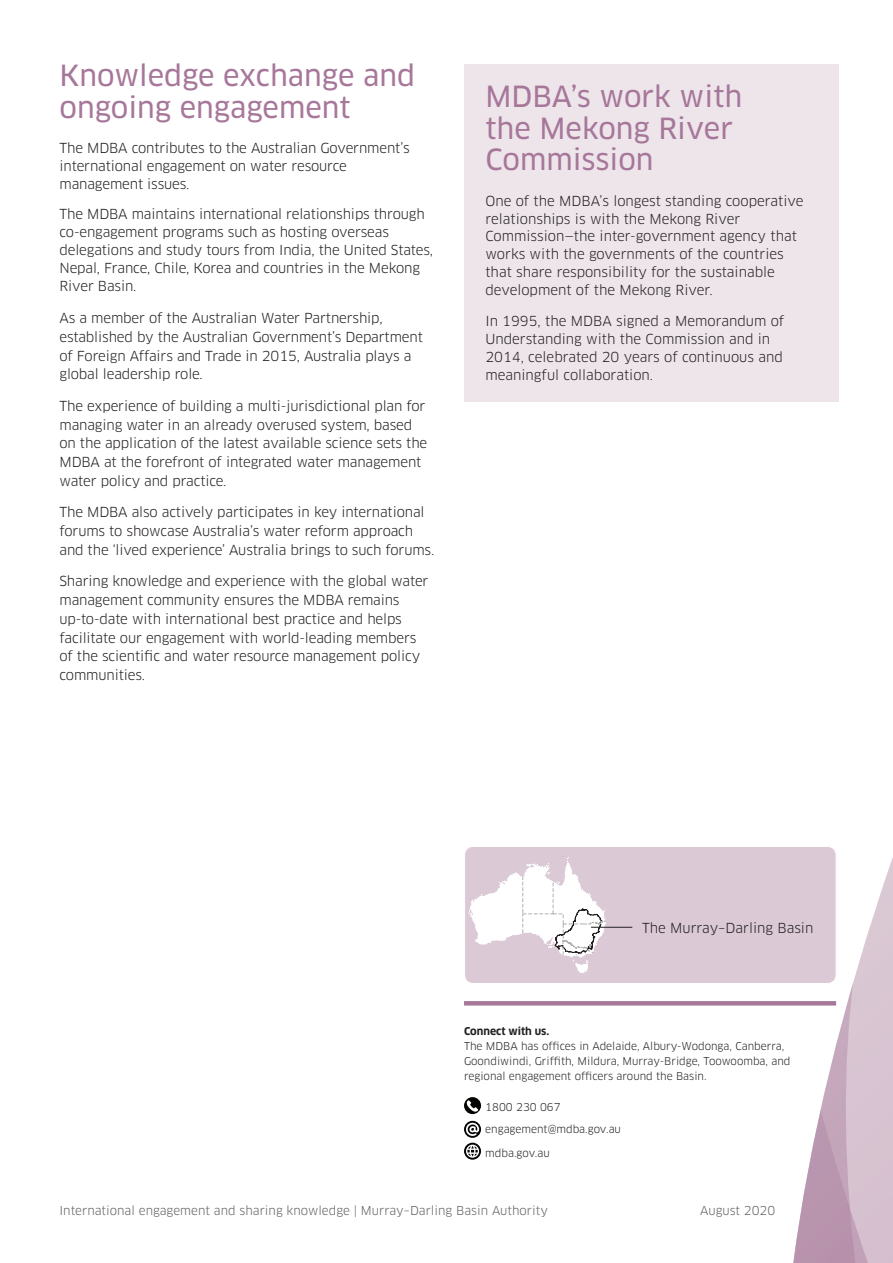
<style>
.page{position:relative;width:893px;height:1263px;background:#fff}
.page>*{position:absolute;margin:0;border:0;box-sizing:border-box;transform-origin:0 0}
.t1{font:28.5px/31.5px "Clan OT News";color:#a7779a}
.t2{font:13.5px/18px "Clan OT";letter-spacing:-.01em;color:#231f20}
.t3{font:12px "Clan OT";color:#616164}
.t4{font:10.5px/15px "Clan OT";color:#231f20}
.t5{font:700 10.5px "Clan OT";color:#231f20}
</style>
<div class="page">
<div style="left:464px;top:64px;width:375px;height:337px;background:#eee5eb"></div>
<svg style="left:793px;top:857px;width:100px;height:406px"></svg>
<hr style="left:464px;top:1001px;width:372px;height:4px;background:#a7779a">
<svg style="left:464px;top:1097px;width:17px;height:17px"></svg>
<svg style="left:464px;top:1121px;width:17px;height:39px"></svg>
<svg style="left:465px;top:847px;width:372px;height:137px"></svg>
<hr style="left:591px;top:927px;width:41px;height:1px;background:#231f20">
<h1 class="t1" style="left:60px;top:60px;width:357px">Knowledge exchange and ongoing engagement</h1>
<p class="t2" style="left:60px;top:139px;width:352px">The MDBA contributes to the Australian Government’s international engagement on water resource management issues.</p>
<p class="t2" style="left:60px;top:205px;width:375px">The MDBA maintains international relationships through co-engagement programs such as hosting overseas delegations and study tours from India, the United States, Nepal, France, Chile, Korea and countries in the Mekong River Basin.</p>
<p class="t2" style="left:60px;top:309px;width:365px;line-height:18.8px">As a member of the Australian Water Partnership, established by the Australian Government’s Department of Foreign Affairs and Trade in 2015, Australia plays a global leadership role.</p>
<p class="t2" style="left:60px;top:396px;width:369px;line-height:18.8px">The experience of building a multi-jurisdictional plan for managing water in an already overused system, based on the application of the latest available science sets the MDBA at the forefront of integrated water management water policy and practice.</p>
<p class="t2" style="left:60px;top:503px;width:376px;line-height:18.8px">The MDBA also actively participates in key international forums to showcase Australia’s water reform approach and the ‘lived experience’ Australia brings to such forums.</p>
<p class="t2" style="left:60px;top:572px;width:370px;line-height:18.8px">Sharing knowledge and experience with the global water management community ensures the MDBA remains up-to-date with international best practice and helps facilitate our engagement with world-leading members of the scientific and water resource management policy communities.</p>
<h1 class="t1" style="left:485px;top:81px;width:258px">MDBA’s work with the Mekong River<br>Commission</h1>
<p class="t2" style="left:485px;top:192px;width:320px">One of the MDBA’s longest standing cooperative relationships is with the Mekong River Commission—the inter-government agency that works with the governments of the countries that share responsibility for the sustainable development of the Mekong River.</p>
<p class="t2" style="left:485px;top:312px;width:300px">In 1995, the MDBA signed a Memorandum of Understanding with the Commission and in 2014, celebrated 20 years of continuous and meaningful collaboration.</p>
<p class="t2" style="left:642px;top:918px;width:173px">The Murray–Darling Basin</p>
<p class="t5" style="left:464px;top:1025px;width:87px">Connect with us.</p>
<p class="t4" style="left:464px;top:1039px;width:328px">The MDBA has offices in Adelaide, Albury-Wodonga, Canberra,<br>Goondiwindi, Griffith, Mildura, Murray-Bridge, Toowoomba, and regional engagement officers around the Basin.</p>
<p class="t4" style="left:485px;top:1096px;width:137px;line-height:22.2px">1800 230 067 engagement@mdba.gov.au</p>
<p class="t4" style="left:485px;top:1145px;width:66px">mdba.gov.au</p>
<p class="t3" style="left:60px;top:1203px;width:490px">International engagement and sharing knowledge | Murray–Darling Basin Authority</p>
<p class="t3" style="left:700px;top:1203px;width:77px">August 2020</p>
</div>
